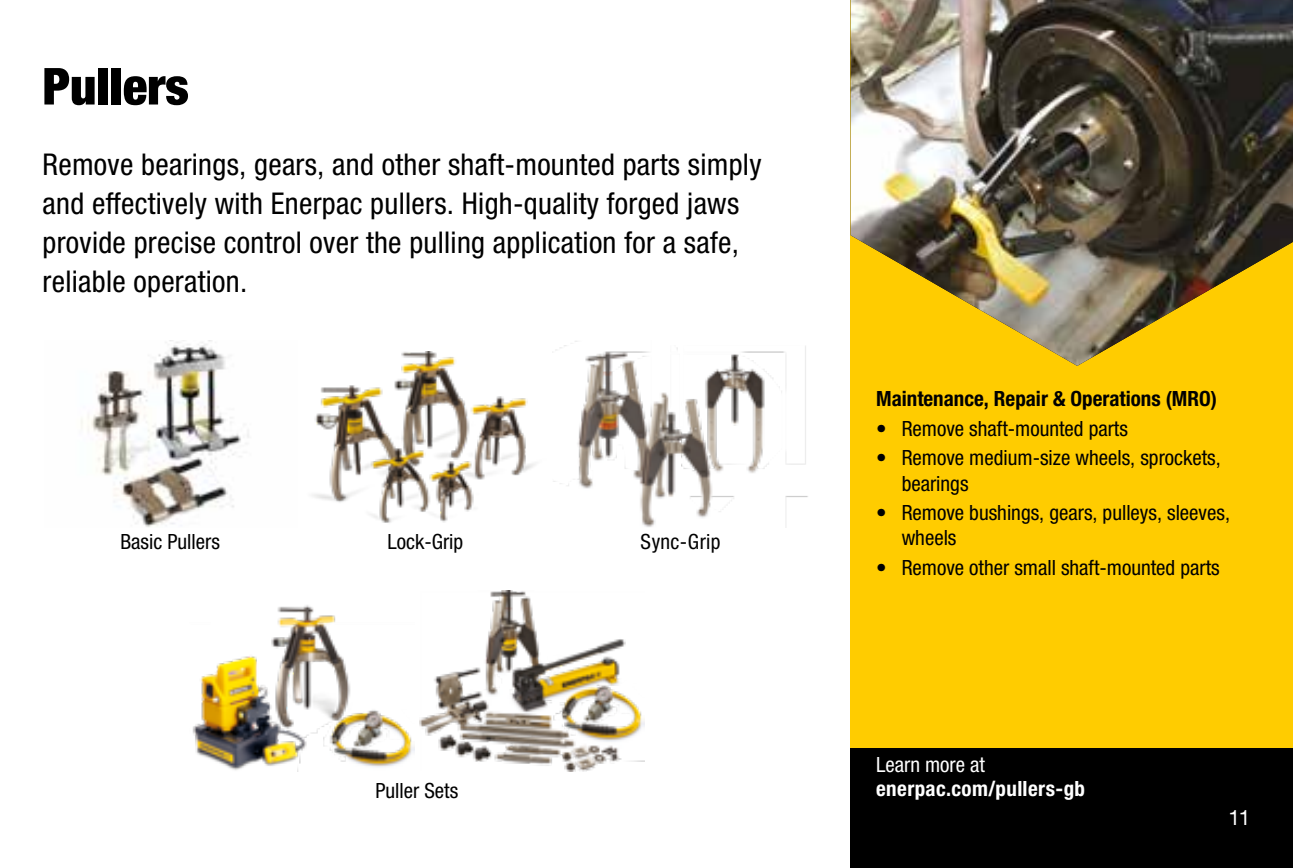
<style>
.page{position:relative;width:1293px;height:868px;background:#fff}
.page>*{position:absolute;margin:0;border:0;box-sizing:border-box;transform-origin:0 0}
.t1{font:900 condensed 51px "Helvetica Neue LTW1 G";color:#000}
.t2{font:condensed 30px/39px "Helvetica Neue LTW1 G";letter-spacing:.01em;color:#000}
.t3{font:condensed 21px/25.2px "Helvetica Neue LTW1 G";color:#000}
.t4{font:700 condensed 21px "Helvetica Neue LTW1 G";color:#000}
.t5{font:700 condensed 21px "Helvetica Neue LTW1 G";letter-spacing:.02em;color:#fff}
.t6{font:condensed 21px "Helvetica Neue LTW1 G";color:#fff}
.t7{font:21px "Helvetica Neue LTW1 G";color:#fff}
</style>
<div class="page">
<div style="left:850px;top:0;width:443px;height:753px;background:#fc0"></div>
<img style="left:850px;top:0;width:443px;height:366px">
<div style="left:850px;top:748px;width:443px;height:119px;background:#000"></div>
<img style="left:312px;top:351px;width:223px;height:172px">
<img style="left:553px;top:341px;width:255px;height:186px">
<img style="left:81px;top:340px;width:168px;height:187px">
<img style="left:419px;top:590px;width:225px;height:181px">
<img style="left:192px;top:605px;width:222px;height:166px">
<h1 class="t1" style="left:43px;top:56px;width:148px">Pullers</h1>
<h2 class="t2" style="left:43px;top:145px;width:720px">Remove bearings, gears, and other shaft-mounted parts simply and effectively with Enerpac pullers. High-quality forged jaws provide precise control over the pulling application for a safe, reliable operation.</h2>
<p class="t3" style="left:120px;top:529px;width:101px">Basic Pullers</p>
<p class="t3" style="left:387px;top:529px;width:77px">Lock-Grip</p>
<p class="t3" style="left:640px;top:529px;width:81px">Sync-Grip</p>
<p class="t3" style="left:375px;top:777px;width:84px">Puller Sets</p>
<p class="t4" style="left:876px;top:386px;width:342px">Maintenance, Repair &amp; Operations (MRO)</p>
<p class="t3" style="left:876px;top:416px;width:253px">• Remove shaft-mounted parts</p>
<p class="t3" style="left:901px;top:445px;width:321px;text-indent:-26px">• Remove medium-size wheels, sprockets, bearings</p>
<p class="t3" style="left:901px;top:500px;width:330px;text-indent:-26px">• Remove bushings, gears, pulleys, sleeves, wheels</p>
<p class="t3" style="left:876px;top:554px;width:345px">• Remove other small shaft-mounted parts</p>
<p class="t6" style="left:876px;top:751px;width:110px">Learn more at</p>
<p class="t5" style="left:876px;top:775px;width:210px">enerpac.com/pullers-gb</p>
<p class="t7" style="left:1228px;top:804px;width:23px">11</p>
</div>
